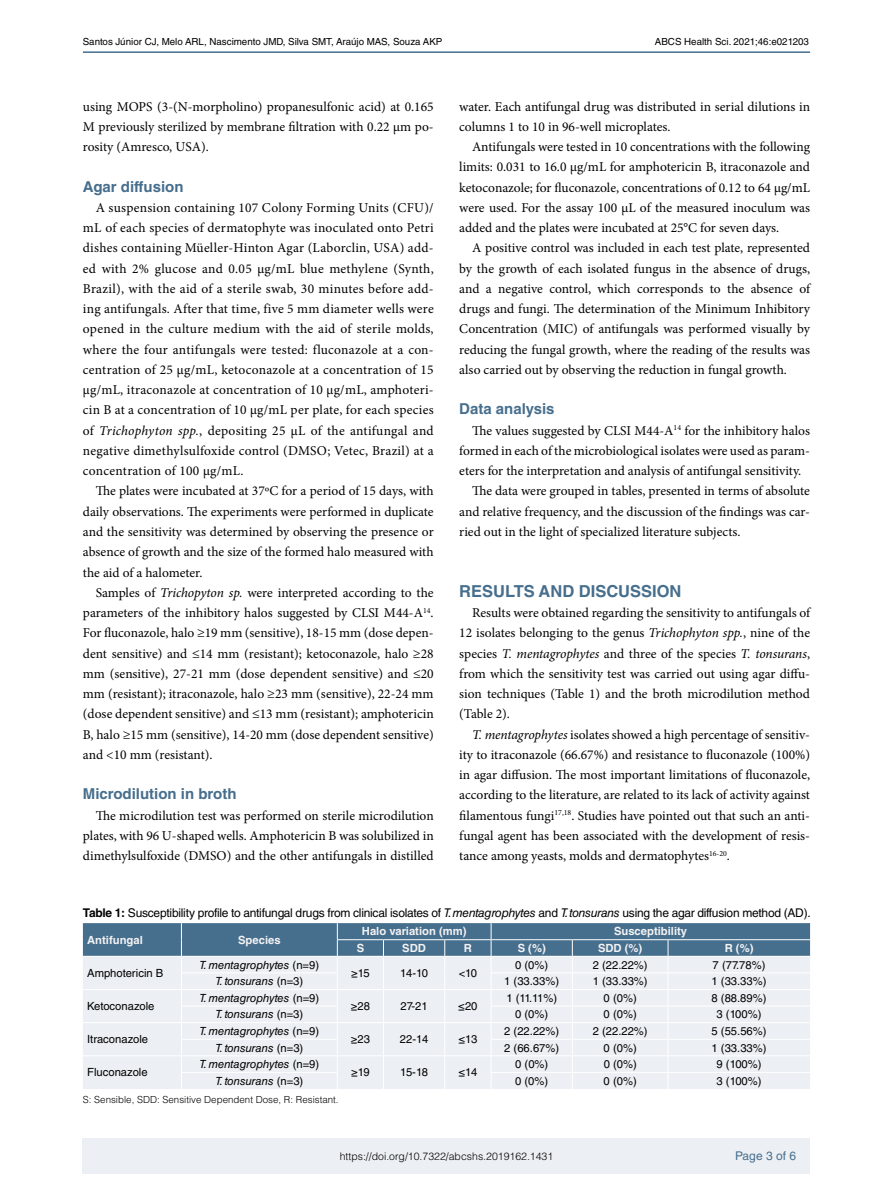
<style>
.page{position:relative;width:893px;height:1191px;background:#fff}
.page>*{position:absolute;margin:0;border:0;box-sizing:border-box;transform-origin:0 0}
.t1{font:700 16.5px "Helvetica LT Std";color:#466e8d}
.t2{font:700 15px "Helvetica LT Std";color:#466e8d}
.t3{font:13.5px/20.2px "Minion Pro";color:#000;text-align:justify}
.t4{font:12px "Helvetica LT Std";letter-spacing:-.02em;color:#000}
.t5{font:12px "Helvetica LT Std";color:#466e8d}
.t6{font:11.25px "Helvetica LT Std";color:#000}
.t7{font:italic 11.25px "Helvetica LT Std";color:#000}
.t8{font:700 11.25px "Helvetica LT Std";color:#f3f3f4}
.t9{font:300 10.5px "Helvetica LT Std";color:#000}
.t10{font:9.75px "Helvetica LT Std";color:#000}
.t11{font:300 9.75px "Helvetica LT Std";color:#000}
.s1{font-style:italic}
.s2{font-weight:700}
.s3{font-style:normal}
</style>
<div class="page">
<div style="left:83px;top:1138px;width:727px;height:35px;background:#ecf0f4"></div>
<hr style="left:83px;top:51px;width:727px;height:2px;background:#466e8d">
<svg style="left:83px;top:923px;width:727px;height:166px;background:#cdd7e0"></svg>
<p class="t10" style="left:83px;top:36px;width:361px">Santos Júnior CJ, Melo ARL, Nascimento JMD, Silva SMT, Araújo MAS, Souza AKP</p>
<p class="t10" style="left:655px;top:36px;width:156px">ABCS Health Sci. 2021;46:e021203</p>
<p class="t3" style="left:83px;top:96px;width:352px">using MOPS (3-(N-morpholino) propanesulfonic acid) at 0.165<br>M previously sterilized by membrane filtration with 0.22 μm po&shy;rosity (Amresco, USA).</p>
<p class="t2" style="left:83px;top:177px;width:102px">Agar diffusion</p>
<p class="t3" style="left:83px;top:197px;width:352px;text-indent:13px">A suspension containing 107 Colony Forming Units (CFU)/ mL of each species of dermatophyte was inoculated onto Petri dishes containing Müeller-Hinton Agar (Laborclin, USA) add&shy;ed with 2% glucose and 0.05 μg/mL blue methylene (Synth, Brazil), with the aid of a sterile swab, 30 minutes before add&shy;ing antifungals. After that time, five 5 mm diameter wells were opened in the culture medium with the aid of sterile molds, where the four antifungals were tested: fluconazole at a con&shy;centration of 25 µg/mL, ketoconazole at a concentration of 15 µg/mL, itraconazole at concentration of 10 µg/mL, amphoteri&shy;cin B at a concentration of 10 µg/mL per plate, for each species of <span class="s1">Trichophyton spp.</span>, depositing 25 μL of the antifungal and negative dimethylsulfoxide control (DMSO; Vetec, Brazil) at a concentration of 100 μg/mL.</p>
<p class="t3" style="left:83px;top:481px;width:352px;text-indent:13px">The plates were incubated at 37ºC for a period of 15 days, with daily observations. The experiments were performed in duplicate and the sensitivity was determined by observing the presence or absence of growth and the size of the formed halo measured with the aid of a halometer.</p>
<p class="t3" style="left:83px;top:582px;width:352px;text-indent:13px">Samples of <span class="s1">Trichopyton sp.</span> were interpreted according to the parameters of the inhibitory halos suggested by CLSI M44-A<sup>14</sup>.<br>For fluconazole, halo ≥19 mm (sensitive), 18-15 mm (dose depen&shy;dent sensitive) and ≤14 mm (resistant); ketoconazole, halo ≥28 mm (sensitive), 27-21 mm (dose dependent sensitive) and ≤20 mm (resistant); itraconazole, halo ≥23 mm (sensitive), 22-24 mm (dose dependent sensitive) and ≤13 mm (resistant); amphotericin B, halo ≥15 mm (sensitive), 14-20 mm (dose dependent sensitive) and &lt;10 mm (resistant).</p>
<p class="t2" style="left:83px;top:785px;width:155px">Microdilution in broth</p>
<p class="t3" style="left:83px;top:805px;width:352px;text-indent:13px">The microdilution test was performed on sterile microdilution plates, with 96 U-shaped wells. Amphotericin B was solubilized in dimethylsulfoxide (DMSO) and the other antifungals in distilled</p>
<p class="t3" style="left:459px;top:96px;width:352px">water. Each antifungal drug was distributed in serial dilutions in columns 1 to 10 in 96-well microplates.</p>
<p class="t3" style="left:459px;top:137px;width:352px;text-indent:13px">Antifungals were tested in 10 concentrations with the following limits: 0.031 to 16.0 μg/mL for amphotericin B, itraconazole and ketoconazole; for fluconazole, concentrations of 0.12 to 64 μg/mL were used. For the assay 100 μL of the measured inoculum was added and the plates were incubated at 25°C for seven days.</p>
<p class="t3" style="left:459px;top:238px;width:352px;text-indent:13px">A positive control was included in each test plate, represented by the growth of each isolated fungus in the absence of drugs, and a negative control, which corresponds to the absence of drugs and fungi. The determination of the Minimum Inhibitory Concentration (MIC) of antifungals was performed visually by reducing the fungal growth, where the reading of the results was also carried out by observing the reduction in fungal growth.</p>
<p class="t2" style="left:459px;top:400px;width:97px">Data analysis</p>
<p class="t3" style="left:472px;top:420px;width:340px">The values suggested by CLSI M44-A<sup>14</sup> for the inhibitory halos</p>
<p class="t3" style="left:459px;top:440px;width:352px">formed in each of the microbiological isolates were used as param-</p>
<p class="t3" style="left:459px;top:461px;width:344px">eters for the interpretation and analysis of antifungal sensitivity.</p>
<p class="t3" style="left:472px;top:481px;width:340px">The data were grouped in tables, presented in terms of absolute</p>
<p class="t3" style="left:459px;top:501px;width:352px">and relative frequency, and the discussion of the findings was car-</p>
<p class="t3" style="left:459px;top:521px;width:283px">ried out in the light of specialized literature subjects.</p>
<p class="t1" style="left:459px;top:581px;width:224px">RESULTS AND DISCUSSION</p>
<p class="t3" style="left:459px;top:602px;width:352px;text-indent:13px">Results were obtained regarding the sensitivity to antifungals of 12 isolates belonging to the genus <span class="s1">Trichophyton spp.</span>, nine of the species <span class="s1">T. mentagrophytes</span> and three of the species <span class="s1">T. tonsurans</span>, from which the sensitivity test was carried out using agar diffu&shy;sion techniques (Table 1) and the broth microdilution method (Table 2).</p>
<p class="t3" style="left:459px;top:724px;width:352px;text-indent:13px"><span class="s1">T. mentagrophytes</span> isolates showed a high percentage of sensitiv&shy;ity to itraconazole (66.67%) and resistance to fluconazole (100%) in agar diffusion. The most important limitations of fluconazole, according to the literature, are related to its lack of activity against filamentous fungi<sup>17,18</sup>. Studies have pointed out that such an anti&shy;fungal agent has been associated with the development of resis&shy;tance among yeasts, molds and dermatophytes<sup>16-20</sup>.</p>
<p class="t4" style="left:83px;top:906px;width:729px"><span class="s2">Table 1:</span> Susceptibility profile to antifungal drugs from clinical isolates of <span class="s1">T. mentagrophytes</span> and <span class="s1">T. tonsurans</span> using the agar diffusion method (AD).</p>
<p class="t8" style="left:87px;top:933px;width:57px">Antifungal</p>
<p class="t8" style="left:238px;top:933px;width:44px">Species</p>
<p class="t8" style="left:362px;top:924px;width:106px">Halo variation (mm)</p>
<p class="t8" style="left:614px;top:924px;width:75px">Susceptibility</p>
<p class="t8" style="left:357px;top:941px;width:9px">S</p>
<p class="t8" style="left:402px;top:941px;width:25px">SDD</p>
<p class="t8" style="left:464px;top:941px;width:10px">R</p>
<p class="t8" style="left:518px;top:941px;width:30px">S (%)</p>
<p class="t8" style="left:598px;top:941px;width:46px">SDD (%)</p>
<p class="t8" style="left:725px;top:941px;width:30px">R (%)</p>
<p class="t6" style="left:87px;top:966px;width:78px">Amphotericin B</p>
<p class="t7" style="left:200px;top:958px;width:121px">T. mentagrophytes <span class="s3">(n=9)</span></p>
<p class="t6" style="left:515px;top:958px;width:35px">0 (0%)</p>
<p class="t6" style="left:593px;top:958px;width:57px">2 (22.22%)</p>
<p class="t6" style="left:713px;top:958px;width:54px">7 (77.78%)</p>
<p class="t6" style="left:351px;top:966px;width:20px">≥15</p>
<p class="t6" style="left:400px;top:966px;width:29px">14-10</p>
<p class="t6" style="left:459px;top:966px;width:20px">&lt;10</p>
<p class="t7" style="left:215px;top:974px;width:89px">T. tonsurans <span class="s3">(n=3)</span></p>
<p class="t6" style="left:504px;top:974px;width:57px">1 (33.33%)</p>
<p class="t6" style="left:593px;top:974px;width:57px">1 (33.33%)</p>
<p class="t6" style="left:711px;top:974px;width:57px">1 (33.33%)</p>
<p class="t6" style="left:87px;top:999px;width:69px">Ketoconazole</p>
<p class="t7" style="left:200px;top:991px;width:121px">T. mentagrophytes <span class="s3">(n=9)</span></p>
<p class="t6" style="left:506px;top:991px;width:52px">1 (11.11%)</p>
<p class="t6" style="left:604px;top:991px;width:35px">0 (0%)</p>
<p class="t6" style="left:711px;top:991px;width:57px">8 (88.89%)</p>
<p class="t6" style="left:351px;top:999px;width:21px">≥28</p>
<p class="t6" style="left:400px;top:999px;width:29px">27-21</p>
<p class="t6" style="left:458px;top:999px;width:21px">≤20</p>
<p class="t7" style="left:215px;top:1008px;width:89px">T. tonsurans <span class="s3">(n=3)</span></p>
<p class="t6" style="left:515px;top:1008px;width:35px">0 (0%)</p>
<p class="t6" style="left:604px;top:1008px;width:35px">0 (0%)</p>
<p class="t6" style="left:716px;top:1008px;width:47px">3 (100%)</p>
<p class="t6" style="left:87px;top:1032px;width:62px">Itraconazole</p>
<p class="t7" style="left:200px;top:1024px;width:121px">T. mentagrophytes <span class="s3">(n=9)</span></p>
<p class="t6" style="left:504px;top:1024px;width:57px">2 (22.22%)</p>
<p class="t6" style="left:593px;top:1024px;width:57px">2 (22.22%)</p>
<p class="t6" style="left:712px;top:1024px;width:57px">5 (55.56%)</p>
<p class="t6" style="left:351px;top:1032px;width:21px">≥23</p>
<p class="t6" style="left:400px;top:1032px;width:30px">22-14</p>
<p class="t6" style="left:459px;top:1032px;width:20px">≤13</p>
<p class="t7" style="left:215px;top:1041px;width:89px">T. tonsurans <span class="s3">(n=3)</span></p>
<p class="t6" style="left:504px;top:1041px;width:57px">2 (66.67%)</p>
<p class="t6" style="left:604px;top:1041px;width:35px">0 (0%)</p>
<p class="t6" style="left:712px;top:1041px;width:57px">1 (33.33%)</p>
<p class="t7" style="left:200px;top:1057px;width:121px">T. mentagrophytes <span class="s3">(n=9)</span></p>
<p class="t6" style="left:515px;top:1057px;width:35px">0 (0%)</p>
<p class="t6" style="left:604px;top:1057px;width:35px">0 (0%)</p>
<p class="t6" style="left:717px;top:1057px;width:47px">9 (100%)</p>
<p class="t6" style="left:87px;top:1066px;width:62px">Fluconazole</p>
<p class="t6" style="left:351px;top:1066px;width:20px">≥19</p>
<p class="t6" style="left:400px;top:1066px;width:29px">15-18</p>
<p class="t6" style="left:459px;top:1066px;width:20px">≤14</p>
<p class="t7" style="left:215px;top:1074px;width:89px">T. tonsurans <span class="s3">(n=3)</span></p>
<p class="t6" style="left:515px;top:1074px;width:35px">0 (0%)</p>
<p class="t6" style="left:604px;top:1074px;width:35px">0 (0%)</p>
<p class="t6" style="left:717px;top:1074px;width:47px">3 (100%)</p>
<p class="t11" style="left:83px;top:1093px;width:257px">S: Sensible, SDD: Sensitive Dependent Dose, R: Resistant.</p>
<p class="t9" style="left:340px;top:1149px;width:215px">https://doi.org/10.7322/abcshs.2019162.1431</p>
<p class="t5" style="left:735px;top:1148px;width:62px">Page 3 of 6</p>
</div>
